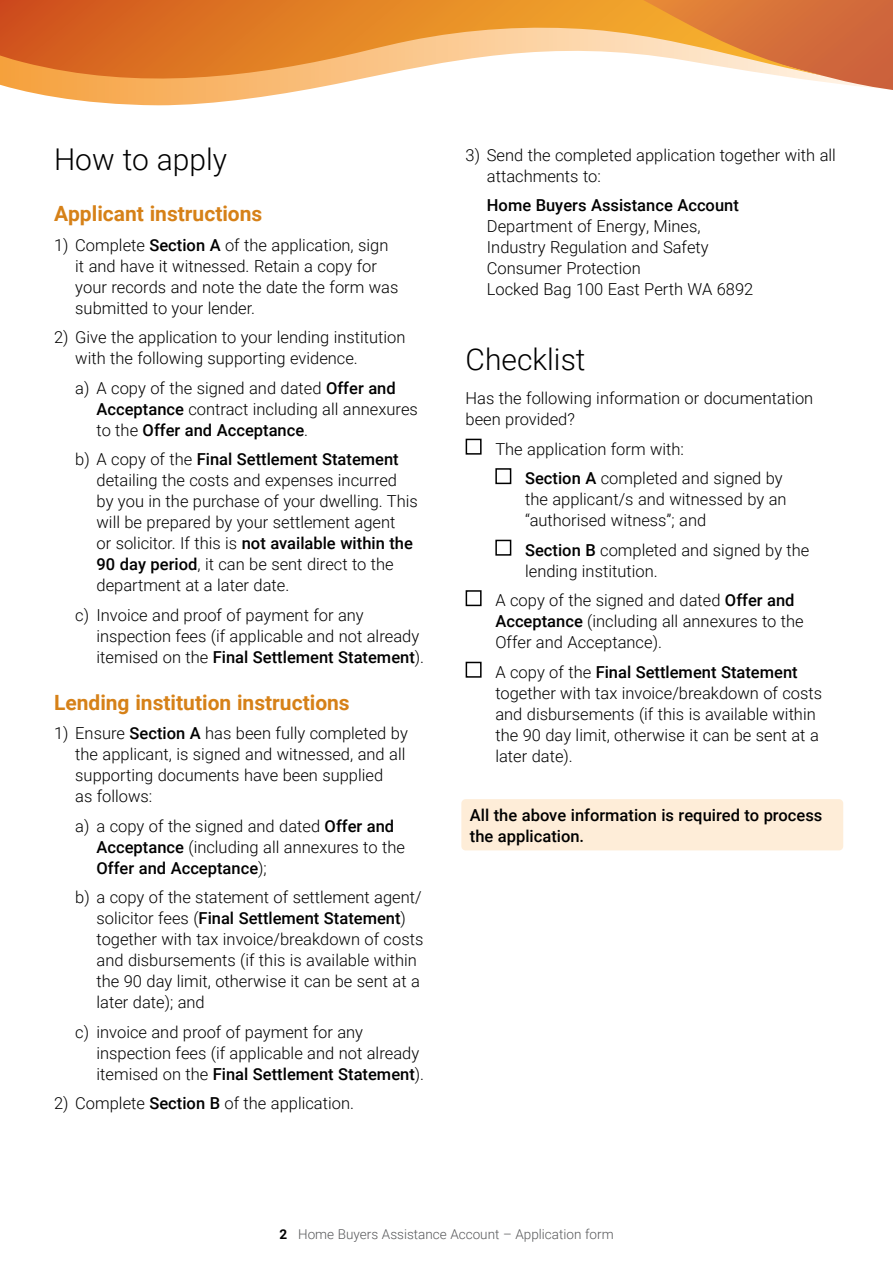
<style>
.page{position:relative;width:893px;height:1263px;background:#fff}
.page>*{position:absolute;margin:0;border:0;box-sizing:border-box;transform-origin:0 0}
.CP_H1{font:300 30px "Roboto";color:#000}
.CP_H2{font:700 21px "Roboto";color:#d68118}
.CP_body{font:300 16.5px/21px "Roboto";color:#000}
.Note__shaded{font:500 16.5px/21px "Roboto";color:#000}
.CP_body-2{font:500 16.5px "Roboto";color:#000}
.t1{font:300 13.5px "Roboto";color:#58595b}
.s1{font-weight:500}
.s2{font-weight:700;color:#000}
</style>
<div class="page">
<svg style="left:24px;top:91px;width:274px;height:14px"></svg>
<svg style="left:824px;top:0;width:69px;height:90px;background:#d27048"></svg>
<svg style="left:0;top:0;width:824px;height:91px"></svg>
<div style="left:461px;top:799px;width:382px;height:51px;background:#feedd8;border-radius:4px"></div>
<div style="left:466px;top:439px;width:16px;height:16px;border:2px solid #000"></div>
<div style="left:495px;top:468px;width:16px;height:16px;border:2px solid #000"></div>
<div style="left:495px;top:540px;width:16px;height:16px;border:2px solid #000"></div>
<div style="left:466px;top:590px;width:16px;height:16px;border:2px solid #000"></div>
<div style="left:466px;top:662px;width:16px;height:16px;border:2px solid #000"></div>
<h1 class="CP_H1" style="left:54px;top:138px;width:175px">How to apply</h1>
<h2 class="CP_H2" style="left:54px;top:199px;width:210px">Applicant instructions</h2>
<p class="CP_body" style="left:75px;top:234px;width:325px;text-indent:-21px">1) Complete <span class="s1">Section A</span> of the application, sign it and have it witnessed. Retain a copy for your records and note the date the form was submitted to your lender.</p>
<p class="CP_body" style="left:75px;top:326px;width:332px;text-indent:-21px">2) Give the application to your lending institution with the following supporting evidence.</p>
<p class="CP_body" style="left:97px;top:377px;width:323px;text-indent:-21px">a) A copy of the signed and dated <span class="s1">Offer and<br>Acceptance</span> contract including all annexures to the <span class="s1">Offer and Acceptance</span>.</p>
<p class="CP_body" style="left:97px;top:448px;width:323px;text-indent:-21px">b) A copy of the <span class="s1">Final Settlement Statement </span>detailing the costs and expenses incurred by you in the purchase of your dwelling. This will be prepared by your settlement agent<br>or solicitor. If this is <span class="s1">not available within the 90 day period</span>, it can be sent direct to the department at a later date.</p>
<p class="CP_body" style="left:97px;top:604px;width:329px;text-indent:-21px">c) Invoice and proof of payment for any inspection fees (if applicable and not already itemised on the <span class="s1">Final Settlement Statement</span>).</p>
<h2 class="CP_H2" style="left:54px;top:687px;width:297px">Lending institution instructions</h2>
<p class="CP_body" style="left:75px;top:722px;width:334px;text-indent:-21px">1) Ensure <span class="s1">Section A</span> has been fully completed by the applicant, is signed and witnessed, and all supporting documents have been supplied<br>as follows:</p>
<p class="CP_body" style="left:97px;top:814px;width:310px;text-indent:-21px">a) a copy of the signed and dated <span class="s1">Offer and<br>Acceptance</span> (including all annexures to the<br><span class="s1">Offer and Acceptance</span>);</p>
<p class="CP_body" style="left:97px;top:886px;width:328px;text-indent:-21px">b) a copy of the statement of settlement agent/ solicitor fees (<span class="s1">Final Settlement Statement</span>) together with tax invoice/breakdown of costs and disbursements (if this is available within the 90 day limit, otherwise it can be sent at a later date); and</p>
<p class="CP_body" style="left:97px;top:1020px;width:329px;text-indent:-21px">c) invoice and proof of payment for any inspection fees (if applicable and not already itemised on the <span class="s1">Final Settlement Statement</span>).</p>
<p class="CP_body" style="left:54px;top:1092px;width:301px">2) Complete <span class="s1">Section B</span> of the application.</p>
<p class="CP_body" style="left:487px;top:144px;width:350px;text-indent:-21px">3) Send the completed application together with all attachments to:</p>
<p class="CP_body-2" style="left:487px;top:194px;width:253px">Home Buyers Assistance Account</p>
<p class="CP_body" style="left:487px;top:215px;width:223px">Department of Energy, Mines,<br>Industry Regulation and Safety</p>
<p class="CP_body" style="left:487px;top:257px;width:155px">Consumer Protection</p>
<p class="CP_body" style="left:487px;top:278px;width:268px">Locked Bag 100 East Perth WA 6892</p>
<h1 class="CP_H1" style="left:466px;top:339px;width:121px">Checklist</h1>
<p class="CP_body" style="left:466px;top:387px;width:349px">Has the following information or documentation been provided?</p>
<p class="CP_body" style="left:495px;top:438px;width:190px">The application form with:</p>
<p class="CP_body" style="left:525px;top:467px;width:263px"><span class="s1">Section A</span> completed and signed by the applicant/s and witnessed by an “authorised witness”; and</p>
<p class="CP_body" style="left:525px;top:539px;width:286px"><span class="s1">Section B</span> completed and signed by the lending institution.</p>
<p class="CP_body" style="left:495px;top:589px;width:310px">A copy of the signed and dated <span class="s1">Offer and<br>Acceptance</span> (including all annexures to the<br>Offer and Acceptance).</p>
<p class="CP_body" style="left:495px;top:661px;width:328px">A copy of the <span class="s1">Final Settlement Statement </span>together with tax invoice/breakdown of costs and disbursements (if this is available within the 90 day limit, otherwise it can be sent at a later date).</p>
<p class="Note__shaded" style="left:470px;top:804px;width:354px">All the above information is required to process the application.</p>
<p class="t1" style="left:279px;top:1224px;width:336px"><span class="s2">2</span> Home Buyers Assistance Account – Application form</p>
</div>
